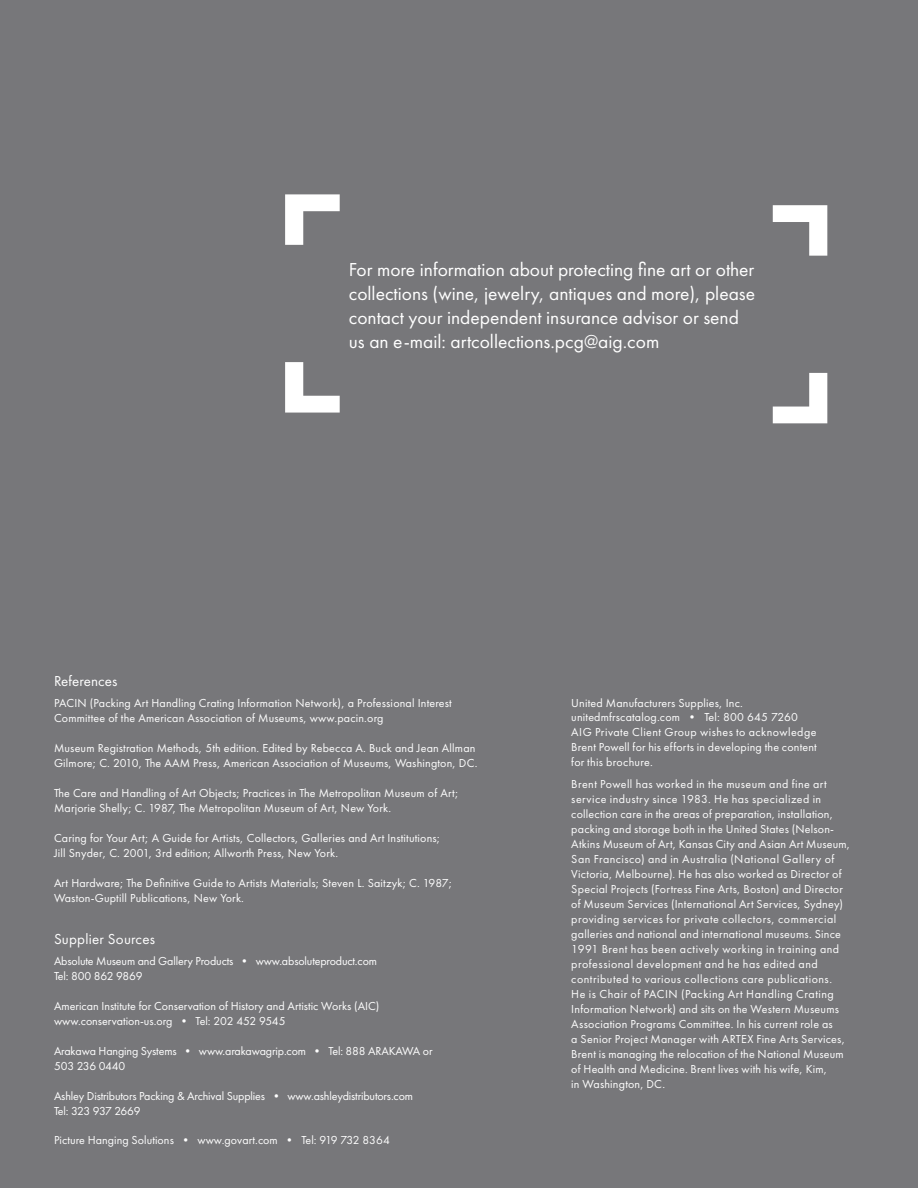
<style>
.page{position:relative;width:918px;height:1188px;background:#77777a}
.page>*{position:absolute;margin:0;border:0;box-sizing:border-box;transform-origin:0 0}
.t1{font:19.5px/24px "Futura PT";color:#fff}
.t2{font:15px "Futura PT";letter-spacing:.015em;color:#fff}
.t3{font:12px/15px "Futura PT";letter-spacing:.015em;color:#fff}
.t4{font:12px/15px "Futura PT";letter-spacing:-.01em;color:#fff}
</style>
<div class="page">
<svg style="left:285px;top:194px;width:55px;height:51px"></svg>
<svg style="left:285px;top:362px;width:55px;height:51px"></svg>
<svg style="left:773px;top:205px;width:54px;height:51px"></svg>
<svg style="left:773px;top:373px;width:54px;height:50px"></svg>
<h1 class="t1" style="left:349px;top:258px;width:408px">For more information about protecting fine art or other collections (wine, jewelry, antiques and more), please contact your independent insurance advisor or send us an e-mail: artcollections.pcg@aig.com</h1>
<p class="t2" style="left:54px;top:673px;width:65px">References</p>
<p class="t3" style="left:54px;top:696px;width:399px">PACIN (Packing Art Handling Crating Information Network), a Professional Interest<br>Committee of the American Association of Museums, www.pacin.org</p>
<p class="t3" style="left:54px;top:741px;width:425px">Museum Registration Methods, 5th edition. Edited by Rebecca A. Buck and Jean Allman<br>Gilmore; C. 2010, The AAM Press, American Association of Museums, Washington, DC.</p>
<p class="t3" style="left:54px;top:786px;width:406px">The Care and Handling of Art Objects; Practices in The Metropolitan Museum of Art;<br>Marjorie Shelly; C. 1987, The Metropolitan Museum of Art, New York.</p>
<p class="t3" style="left:54px;top:831px;width:388px">Caring for Your Art; A Guide for Artists, Collectors, Galleries and Art Institutions;<br>Jill Snyder, C. 2001, 3rd edition; Allworth Press, New York.</p>
<p class="t3" style="left:54px;top:876px;width:400px">Art Hardware; The Definitive Guide to Artists Materials; Steven L. Saitzyk; C. 1987;<br>Waston-Guptill Publications, New York.</p>
<p class="t2" style="left:54px;top:931px;width:103px">Supplier Sources</p>
<p class="t4" style="left:54px;top:954px;width:325px">Absolute Museum and Gallery Products • www.absoluteproduct.com<br>Tel: 800 862 9869</p>
<p class="t3" style="left:54px;top:999px;width:327px">American Institute for Conservation of History and Artistic Works (AIC) www.conservation-us.org • Tel: 202 452 9545</p>
<p class="t4" style="left:54px;top:1044px;width:380px">Arakawa Hanging Systems • www.arakawagrip.com • Tel: 888 ARAKAWA or<br>503 236 0440</p>
<p class="t4" style="left:54px;top:1089px;width:361px">Ashley Distributors Packing &amp; Archival Supplies • www.ashleydistributors.com<br>Tel: 323 937 2669</p>
<p class="t3" style="left:54px;top:1133px;width:337px">Picture Hanging Solutions • www.govart.com • Tel: 919 732 8364</p>
<p class="t3" style="left:571px;top:695px;width:247px">United Manufacturers Supplies, Inc. unitedmfrscatalog.com • Tel: 800 645 7260<br>AIG Private Client Group wishes to acknowledge Brent Powell for his efforts in developing the content for this brochure.</p>
<p class="t3" style="left:571px;top:776px;width:280px">Brent Powell has worked in the museum and fine art service industry since 1983. He has specialized in collection care in the areas of preparation, installation, packing and storage both in the United States (Nelson-Atkins Museum of Art, Kansas City and Asian Art Museum, San Francisco) and in Australia (National Gallery of Victoria, Melbourne). He has also worked as Director of Special Projects (Fortress Fine Arts, Boston) and Director of Museum Services (International Art Services, Sydney) providing services for private collectors, commercial galleries and national and international museums. Since 1991 Brent has been actively working in training and professional development and he has edited and contributed to various collections care publications.<br>He is Chair of PACIN (Packing Art Handling Crating Information Network) and sits on the Western Museums Association Programs Committee. In his current role as<br>a Senior Project Manager with ARTEX Fine Arts Services, Brent is managing the relocation of the National Museum of Health and Medicine. Brent lives with his wife, Kim,<br>in Washington, DC.</p>
</div>
